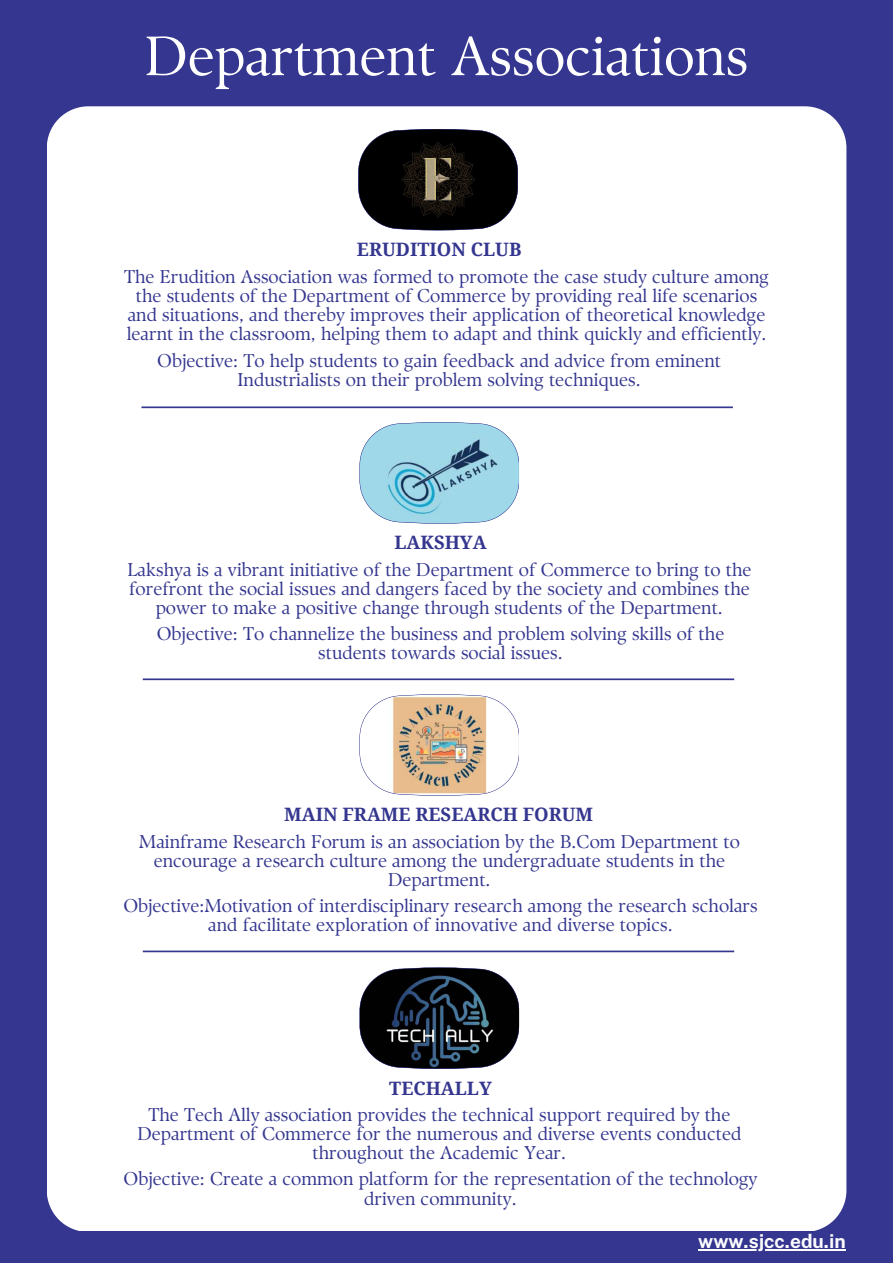
<style>
.page{position:relative;width:893px;height:1263px;background:#34368f}
.page>*{position:absolute;margin:0;border:0;box-sizing:border-box;transform-origin:0 0}
.t1{font:55.2px "TY Serif D";color:#fff}
.t2{font:700 19.12px "Public Sans";color:#fcfcfd}
.t3{font:18.45px/19.1px "TY Serif D";color:#34368f;text-align:center}
.t4{font:700 18.45px "Droid Serif";color:#34368f}
</style>
<div class="page">
<div style="left:47px;top:106px;width:799px;height:1124px;background:#fff"></div>
<hr style="left:141px;top:406px;width:592px;height:2px;background:#34368f">
<svg style="left:358px;top:129px;width:160px;height:101px;background:#282625"></svg>
<hr style="left:143px;top:678px;width:591px;height:2px;background:#34368f">
<svg style="left:359px;top:422px;width:160px;height:102px;background:#9dcedf"></svg>
<hr style="left:143px;top:950px;width:591px;height:2px;background:#34368f">
<img style="left:359px;top:694px;width:160px;height:102px">
<svg style="left:359px;top:967px;width:160px;height:102px;background:#2f343b"></svg>
<hr style="left:698px;top:1249px;width:147px;height:1px;background:#fcfcfd">
<h1 class="t1" style="left:145px;top:23px;width:605px">Department Associations</h1>
<p class="t4" style="left:357px;top:239px;width:166px">ERUDITION CLUB</p>
<p class="t3" style="left:124px;top:267px;width:646px">The Erudition Association was formed to promote the case study culture among the students of the Department of Commerce by providing real life scenarios and situations, and thereby improves their application of theoretical knowledge learnt in the classroom, helping them to adapt and think quickly and efficiently.</p>
<p class="t3" style="left:157px;top:351px;width:565px">Objective: To help students to gain feedback and advice from eminent<br>Industrialists on their problem solving techniques.</p>
<p class="t4" style="left:394px;top:532px;width:94px">LAKSHYA</p>
<p class="t3" style="left:127px;top:560px;width:625px">Lakshya is a vibrant initiative of the Department of Commerce to bring to the forefront the social issues and dangers faced by the society and combines the power to make a positive change through students of the Department.</p>
<p class="t3" style="left:157px;top:624px;width:569px">Objective: To channelize the business and problem solving skills of the students towards social issues.</p>
<p class="t4" style="left:284px;top:804px;width:310px">MAIN FRAME RESEARCH FORUM</p>
<p class="t3" style="left:139px;top:832px;width:602px">Mainframe Research Forum is an association by the B.Com Department to encourage a research culture among the undergraduate students in the<br>Department.</p>
<p class="t3" style="left:123px;top:896px;width:636px">Objective:Motivation of interdisciplinary research among the research scholars and facilitate exploration of innovative and diverse topics.</p>
<p class="t4" style="left:389px;top:1077px;width:104px">TECHALLY</p>
<p class="t3" style="left:137px;top:1105px;width:605px">The Tech Ally association provides the technical support required by the<br>Department of Commerce for the numerous and diverse events conducted throughout the Academic Year.</p>
<p class="t3" style="left:124px;top:1169px;width:635px">Objective: Create a common platform for the representation of the technology driven community.</p>
<p class="t2" style="left:698px;top:1229px;width:149px">www.sjcc.edu.in</p>
</div>
